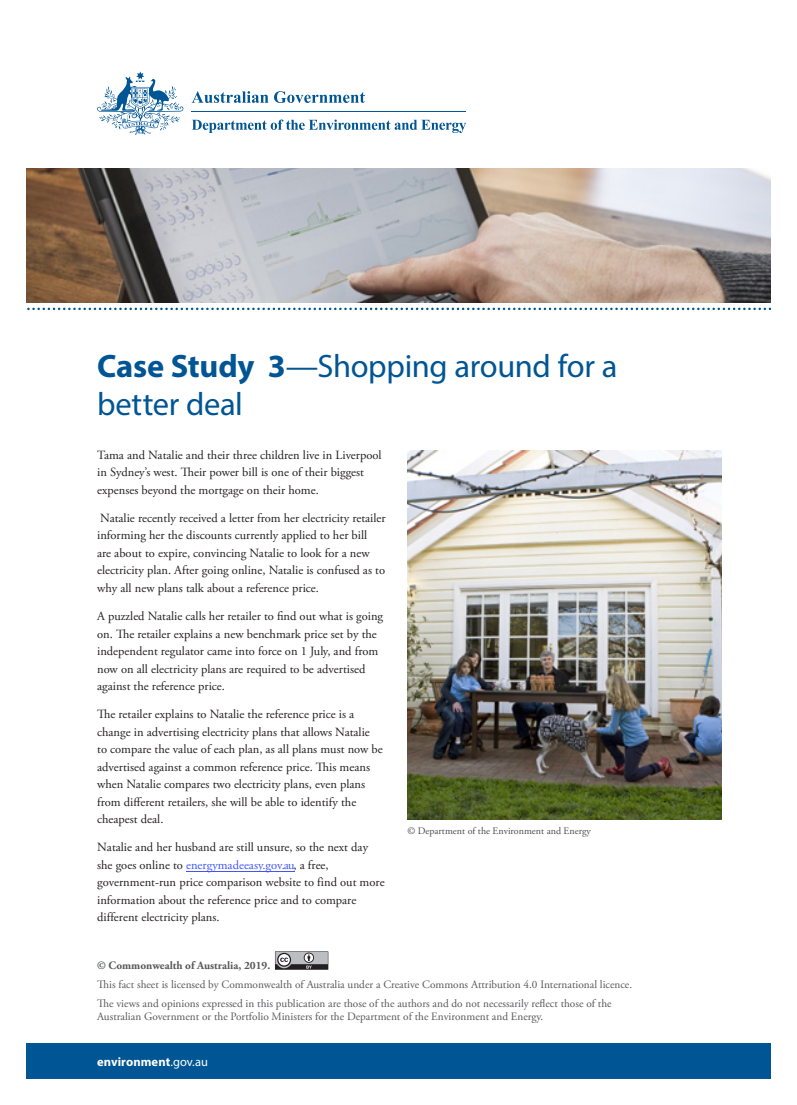
<style>
.page{position:relative;width:797px;height:1105px;background:#fff}
.page>*{position:absolute;margin:0;border:0;box-sizing:border-box;transform-origin:0 0}
.Subhead_1{font:32.5px/38.8px "Myriad Pro";letter-spacing:-.01em;color:#005594}
.Text{font:12.5px/17.5px "Adobe Garamond Pro";color:#231f20}
.t1{font:700 12.5px "Myriad Pro";letter-spacing:.005em;color:#fff}
.t2{font:11.25px/19.1px "Adobe Garamond Pro";color:#57585a}
.t3{font:700 11.25px "Adobe Garamond Pro";color:#57585a}
.Copyright_disclaimer{font:10px "Adobe Garamond Pro";color:#4b4c4d}
.s1{font-weight:700}
.s2{color:#4055ff}
.s3{font-weight:400}
</style>
<div class="page">
<div style="left:26px;top:1043px;width:744px;height:36px;background:#005594"></div>
<svg style="left:27px;top:308px;width:743px;height:2px"></svg>
<img style="left:26px;top:168px;width:744px;height:135px">
<svg style="left:97px;top:71px;width:86px;height:64px"></svg>
<hr style="left:192px;top:111px;width:274px;height:1px;background:#005594">
<svg style="left:192px;top:91px;width:76px;height:12px"></svg>
<svg style="left:274px;top:91px;width:91px;height:12px"></svg>
<svg style="left:192px;top:120px;width:274px;height:13px"></svg>
<svg style="left:275px;top:951px;width:53px;height:19px"></svg>
<img style="left:407px;top:450px;width:315px;height:369px">
<hr style="left:186px;top:871px;width:108px;height:1px;background:#4055ff">
<h1 class="Subhead_1" style="left:97px;top:346px;width:522px"><span class="s1">Case Study 3</span>—Shopping around for a better deal</h1>
<p class="Text" style="left:97px;top:446px;width:286px">Tama and Natalie and their three children live in Liverpool in Sydney’s west. Their power bill is one of their biggest expenses beyond the mortgage on their home.</p>
<p class="Text" style="left:97px;top:510px;width:290px">Natalie recently received a letter from her electricity retailer informing her the discounts currently applied to her bill<br>are about to expire, convincing Natalie to look for a new electricity plan. After going online, Natalie is confused as to why all new plans talk about a reference price.</p>
<p class="Text" style="left:97px;top:608px;width:287px">A puzzled Natalie calls her retailer to find out what is going on. The retailer explains a new benchmark price set by the independent regulator came into force on 1 July, and from now on all electricity plans are required to be advertised against the reference price.</p>
<p class="Text" style="left:97px;top:706px;width:287px">The retailer explains to Natalie the reference price is a change in advertising electricity plans that allows Natalie to compare the value of each plan, as all plans must now be advertised against a common reference price. This means when Natalie compares two electricity plans, even plans from different retailers, she will be able to identify the cheapest deal.</p>
<p class="Text" style="left:97px;top:839px;width:289px">Natalie and her husband are still unsure, so the next day she goes online to <span class="s2">energymadeeasy.gov.au</span>, a free, government-run price comparison website to find out more information about the reference price and to compare different electricity plans.</p>
<p class="Copyright_disclaimer" style="left:407px;top:824px;width:185px">© Department of the Environment and Energy</p>
<p class="t3" style="left:97px;top:958px;width:175px">© Commonwealth of Australia, 2019.</p>
<p class="t2" style="left:97px;top:975px;width:536px">This fact sheet is licensed by Commonwealth of Australia under a Creative Commons Attribution 4.0 International licence.<br>The views and opinions expressed in this publication are those of the authors and do not necessarily reflect those of the</p>
<p class="t2" style="left:97px;top:1008px;width:448px">Australian Government or the Portfolio Ministers for the Department of the Environment and Energy.</p>
<p class="t1" style="left:97px;top:1053px;width:112px">environment<span class="s3">.gov.au</span></p>
</div>
